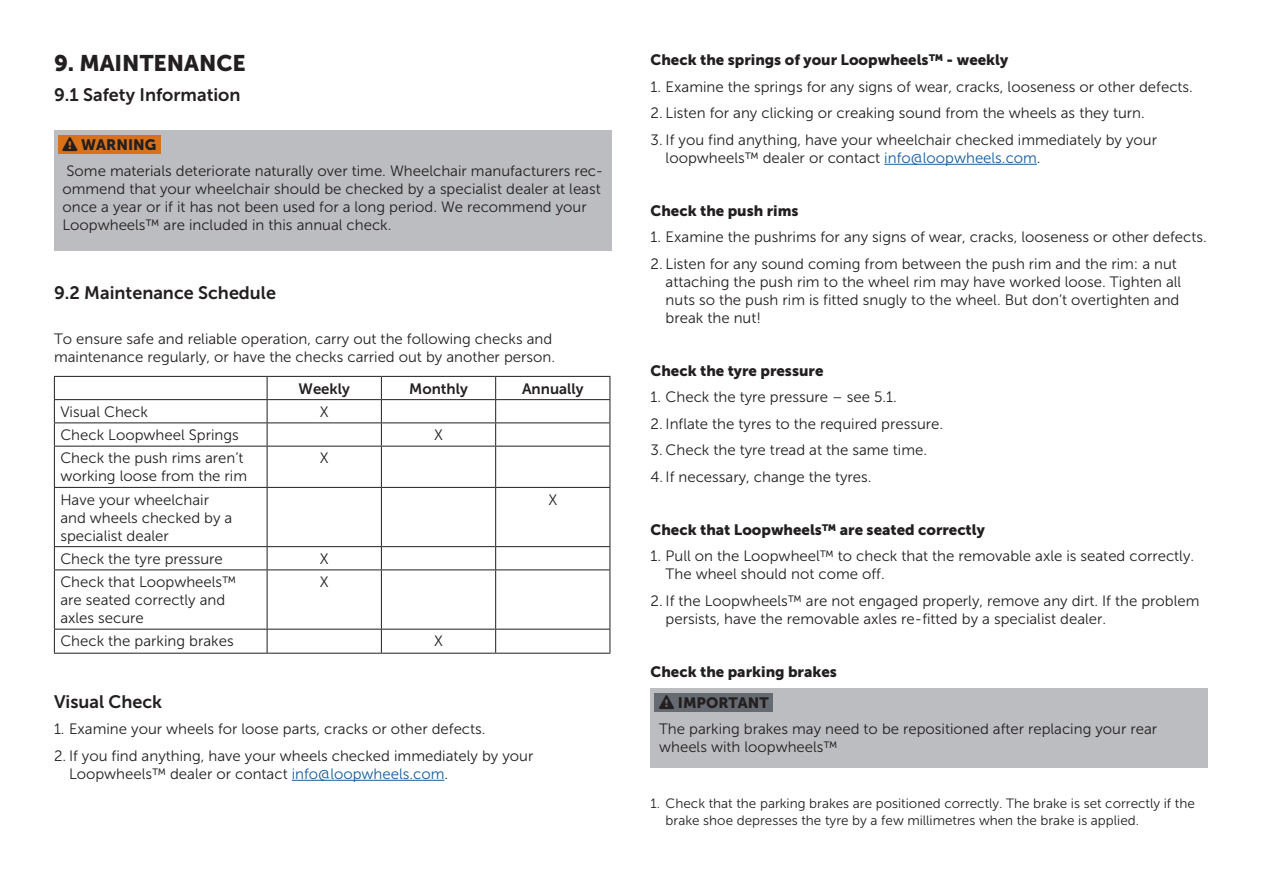
<style>
.page{position:relative;width:1263px;height:893px;background:#fff}
.page>*{position:absolute;margin:0;border:0;box-sizing:border-box;transform-origin:0 0}
.Heading{font:22.5px "Museo Sans 900";color:#231f20}
.Subheading{font:18px "Museo Sans 700";color:#231f20}
.t1{font:15px/18px "Museo Sans 300";color:#231f20}
.t2{font:15px "Museo Sans 900";color:#231f20}
.t3{font:15px "Museo Sans 700";color:#231f20}
.t4{font:13.5px/16.2px "Museo Sans 300";color:#231f20}
.s1{color:#175d9e}
</style>
<div class="page">
<hr style="left:292px;top:780px;width:152px;height:1px;background:#175d9e">
<div style="left:54px;top:130px;width:557px;height:121px;background:#bcbdc0"></div>
<div style="left:58px;top:135px;width:103px;height:18px;background:#d8711a"></div>
<hr style="left:54px;top:376px;width:213px;height:1px;background:#231f20">
<hr style="left:267px;top:376px;width:114px;height:1px;background:#231f20">
<hr style="left:381px;top:376px;width:115px;height:1px;background:#231f20">
<hr style="left:496px;top:376px;width:114px;height:1px;background:#231f20">
<hr style="left:54px;top:399px;width:213px;height:1px;background:#231f20">
<hr style="left:267px;top:399px;width:114px;height:1px;background:#231f20">
<hr style="left:381px;top:399px;width:115px;height:1px;background:#231f20">
<hr style="left:496px;top:399px;width:114px;height:1px;background:#231f20">
<hr style="left:54px;top:422px;width:213px;height:1px;background:#231f20">
<svg style="left:54px;top:377px;width:1px;height:69px"></svg>
<hr style="left:267px;top:422px;width:114px;height:1px;background:#231f20">
<svg style="left:267px;top:377px;width:1px;height:69px"></svg>
<hr style="left:381px;top:422px;width:115px;height:1px;background:#231f20">
<svg style="left:381px;top:377px;width:1px;height:69px"></svg>
<hr style="left:496px;top:422px;width:114px;height:1px;background:#231f20">
<svg style="left:495px;top:377px;width:1px;height:69px"></svg>
<svg style="left:610px;top:377px;width:1px;height:69px"></svg>
<hr style="left:54px;top:446px;width:213px;height:1px;background:#231f20">
<hr style="left:54px;top:446px;width:1px;height:41px;background:#231f20">
<hr style="left:267px;top:446px;width:114px;height:1px;background:#231f20">
<hr style="left:267px;top:446px;width:1px;height:41px;background:#231f20">
<hr style="left:381px;top:446px;width:115px;height:1px;background:#231f20">
<hr style="left:381px;top:446px;width:1px;height:41px;background:#231f20">
<hr style="left:496px;top:446px;width:114px;height:1px;background:#231f20">
<hr style="left:495px;top:446px;width:1px;height:41px;background:#231f20">
<hr style="left:610px;top:446px;width:1px;height:41px;background:#231f20">
<hr style="left:54px;top:487px;width:213px;height:1px;background:#231f20">
<hr style="left:54px;top:488px;width:1px;height:58px;background:#231f20">
<hr style="left:267px;top:487px;width:114px;height:1px;background:#231f20">
<hr style="left:267px;top:488px;width:1px;height:58px;background:#231f20">
<hr style="left:381px;top:487px;width:115px;height:1px;background:#231f20">
<hr style="left:381px;top:488px;width:1px;height:58px;background:#231f20">
<hr style="left:496px;top:487px;width:114px;height:1px;background:#231f20">
<hr style="left:495px;top:488px;width:1px;height:58px;background:#231f20">
<hr style="left:610px;top:488px;width:1px;height:58px;background:#231f20">
<hr style="left:54px;top:546px;width:213px;height:1px;background:#231f20">
<svg style="left:54px;top:547px;width:1px;height:22px"></svg>
<hr style="left:267px;top:546px;width:114px;height:1px;background:#231f20">
<svg style="left:267px;top:547px;width:1px;height:22px"></svg>
<hr style="left:381px;top:546px;width:115px;height:1px;background:#231f20">
<svg style="left:381px;top:547px;width:1px;height:22px"></svg>
<hr style="left:496px;top:546px;width:114px;height:1px;background:#231f20">
<svg style="left:495px;top:547px;width:1px;height:22px"></svg>
<svg style="left:610px;top:547px;width:1px;height:22px"></svg>
<hr style="left:54px;top:569px;width:213px;height:1px;background:#231f20">
<hr style="left:54px;top:570px;width:1px;height:59px;background:#231f20">
<hr style="left:267px;top:569px;width:114px;height:1px;background:#231f20">
<hr style="left:267px;top:570px;width:1px;height:59px;background:#231f20">
<hr style="left:381px;top:569px;width:115px;height:1px;background:#231f20">
<hr style="left:381px;top:570px;width:1px;height:59px;background:#231f20">
<hr style="left:496px;top:569px;width:114px;height:1px;background:#231f20">
<hr style="left:495px;top:570px;width:1px;height:59px;background:#231f20">
<hr style="left:610px;top:570px;width:1px;height:59px;background:#231f20">
<hr style="left:54px;top:629px;width:213px;height:1px;background:#231f20">
<svg style="left:54px;top:629px;width:1px;height:24px"></svg>
<hr style="left:267px;top:629px;width:114px;height:1px;background:#231f20">
<svg style="left:267px;top:629px;width:1px;height:24px"></svg>
<hr style="left:381px;top:629px;width:115px;height:1px;background:#231f20">
<svg style="left:381px;top:629px;width:1px;height:24px"></svg>
<hr style="left:496px;top:629px;width:114px;height:1px;background:#231f20">
<svg style="left:495px;top:629px;width:1px;height:24px"></svg>
<svg style="left:610px;top:629px;width:1px;height:24px"></svg>
<hr style="left:54px;top:653px;width:213px;height:1px;background:#231f20">
<hr style="left:267px;top:653px;width:114px;height:1px;background:#231f20">
<hr style="left:381px;top:653px;width:115px;height:1px;background:#231f20">
<hr style="left:496px;top:653px;width:114px;height:1px;background:#231f20">
<hr style="left:884px;top:164px;width:153px;height:1px;background:#175d9e">
<div style="left:651px;top:688px;width:557px;height:79px;background:#bcbdc0"></div>
<div style="left:655px;top:693px;width:118px;height:18px;background:#656b70"></div>
<p class="Heading" style="left:54px;top:50px;width:193px">9. MAINTENANCE</p>
<p class="Subheading" style="left:54px;top:85px;width:188px">9.1 Safety Information</p>
<p class="t2" style="left:63px;top:136px;width:95px">❑ WARNING</p>
<p class="t1" style="left:63px;top:162px;width:542px">Some materials deteriorate naturally over time. Wheelchair manufacturers rec&shy;ommend that your wheelchair should be checked by a specialist dealer at least once a year or if it has not been used for a long period. We recommend your Loopwheels™ are included in this annual check.</p>
<p class="Subheading" style="left:54px;top:283px;width:223px">9.2 Maintenance Schedule</p>
<p class="t1" style="left:54px;top:329px;width:503px">To ensure safe and reliable operation, carry out the following checks and maintenance regularly, or have the checks carried out by another person.</p>
<p class="t3" style="left:298px;top:380px;width:53px">Weekly</p>
<p class="t3" style="left:409px;top:380px;width:60px">Monthly</p>
<p class="t3" style="left:522px;top:380px;width:63px">Annually</p>
<p class="t1" style="left:60px;top:403px;width:89px">Visual Check</p>
<p class="t1" style="left:320px;top:403px;width:10px">X</p>
<p class="t1" style="left:60px;top:426px;width:180px">Check Loopwheel Springs</p>
<p class="t1" style="left:434px;top:426px;width:10px">X</p>
<p class="t1" style="left:60px;top:449px;width:188px">Check the push rims aren’t working loose from the rim</p>
<p class="t1" style="left:320px;top:449px;width:10px">X</p>
<p class="t1" style="left:60px;top:491px;width:173px">Have your wheelchair and wheels checked by a specialist dealer</p>
<p class="t1" style="left:548px;top:491px;width:10px">X</p>
<p class="t1" style="left:60px;top:550px;width:164px">Check the tyre pressure</p>
<p class="t1" style="left:320px;top:550px;width:10px">X</p>
<p class="t1" style="left:60px;top:573px;width:177px">Check that Loopwheels™ are seated correctly and axles secure</p>
<p class="t1" style="left:320px;top:573px;width:10px">X</p>
<p class="t1" style="left:60px;top:632px;width:175px">Check the parking brakes</p>
<p class="t1" style="left:434px;top:632px;width:10px">X</p>
<p class="Subheading" style="left:54px;top:691px;width:110px">Visual Check</p>
<p class="t1" style="left:54px;top:720px;width:433px">1. Examine your wheels for loose parts, cracks or other defects.</p>
<p class="t1" style="left:69px;top:747px;width:466px;text-indent:-15px">2. If you find anything, have your wheels checked immediately by your<br>Loopwheels™ dealer or contact <span class="s1">info@loopwheels.com</span>.</p>
<p class="t2" style="left:651px;top:51px;width:359px">Check the springs of your Loopwheels™ - weekly</p>
<p class="t1" style="left:651px;top:78px;width:544px">1. Examine the springs for any signs of wear, cracks, looseness or other defects.</p>
<p class="t1" style="left:651px;top:104px;width:496px">2. Listen for any clicking or creaking sound from the wheels as they turn.</p>
<p class="t1" style="left:666px;top:131px;width:493px;text-indent:-15px">3. If you find anything, have your wheelchair checked immediately by your loopwheels™ dealer or contact <span class="s1">info@loopwheels.com</span>.</p>
<p class="t2" style="left:651px;top:202px;width:149px">Check the push rims</p>
<p class="t1" style="left:651px;top:228px;width:558px">1. Examine the pushrims for any signs of wear, cracks, looseness or other defects.</p>
<p class="t1" style="left:666px;top:255px;width:517px;text-indent:-15px">2. Listen for any sound coming from between the push rim and the rim: a nut attaching the push rim to the wheel rim may have worked loose. Tighten all nuts so the push rim is fitted snugly to the wheel. But don’t overtighten and break the nut!</p>
<p class="t2" style="left:651px;top:362px;width:174px">Check the tyre pressure</p>
<p class="t1" style="left:651px;top:388px;width:248px">1. Check the tyre pressure – see 5.1.</p>
<p class="t1" style="left:651px;top:415px;width:294px">2. Inflate the tyres to the required pressure.</p>
<p class="t1" style="left:651px;top:441px;width:278px">3. Check the tyre tread at the same time.</p>
<p class="t1" style="left:651px;top:468px;width:222px">4. If necessary, change the tyres.</p>
<p class="t2" style="left:651px;top:521px;width:336px">Check that Loopwheels™ are seated correctly</p>
<p class="t1" style="left:666px;top:547px;width:530px;text-indent:-15px">1. Pull on the Loopwheel™ to check that the removable axle is seated correctly.<br>The wheel should not come off.</p>
<p class="t1" style="left:666px;top:592px;width:535px;text-indent:-15px">2. If the Loopwheels™ are not engaged properly, remove any dirt. If the problem persists, have the removable axles re-fitted by a specialist dealer.</p>
<p class="t2" style="left:651px;top:663px;width:188px">Check the parking brakes</p>
<p class="t2" style="left:659px;top:694px;width:111px">❑ IMPORTANT</p>
<p class="t1" style="left:659px;top:720px;width:499px">The parking brakes may need to be repositioned after replacing your rear wheels with loopwheels™</p>
<p class="t4" style="left:666px;top:796px;width:531px;text-indent:-15px">1. Check that the parking brakes are positioned correctly. The brake is set correctly if the brake shoe depresses the tyre by a few millimetres when the brake is applied.</p>
</div>
